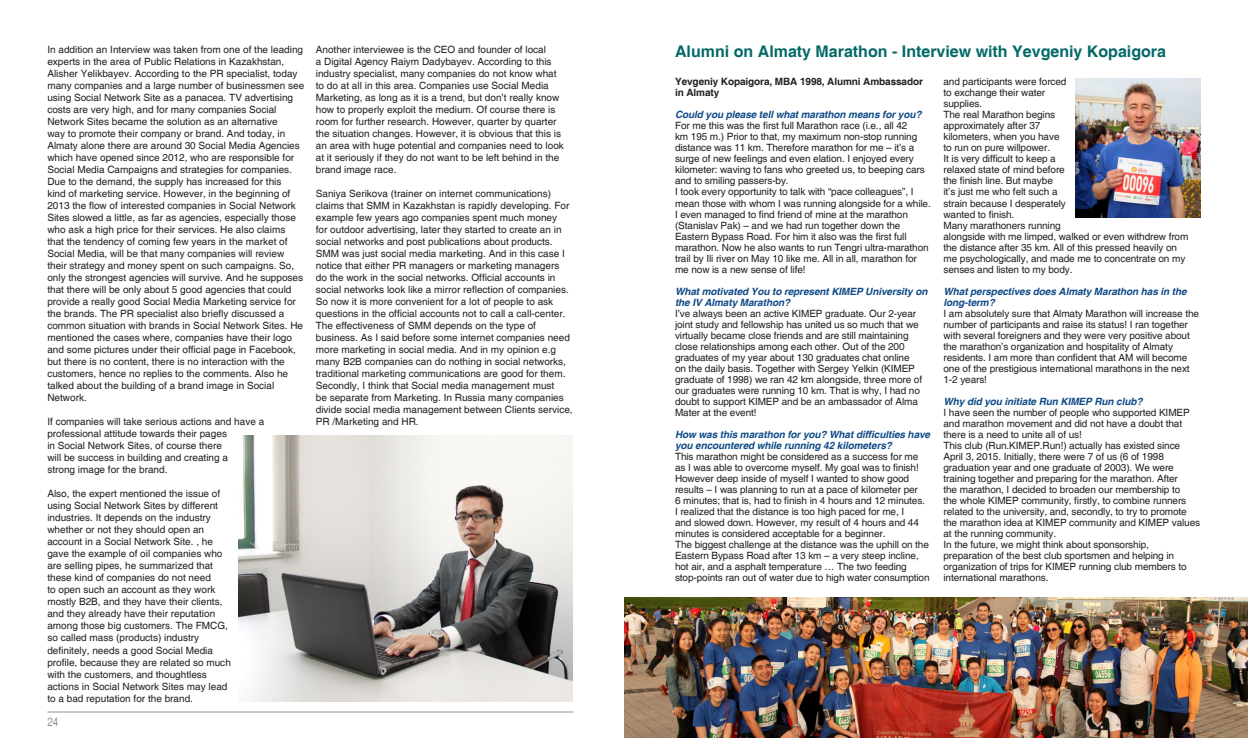
<style>
.page{position:relative;width:1248px;height:738px;background:#fff}
.page>*{position:absolute;margin:0;border:0;box-sizing:border-box;transform-origin:0 0}
.t1{font:700 16px "Helvetica";color:#046966}
.t2{font:condensed 12px "Helvetica";color:#939598}
.t3{font:10px/12px "Helvetica";color:#231f20}
.t4{font:italic 700 10px/11px "Helvetica";letter-spacing:-.01em;color:#0f4a87}
.t5{font:700 10px/11px "Helvetica";letter-spacing:-.01em;color:#231f20}
</style>
<div class="page">
<hr style="left:47px;top:711px;width:526px;height:1px;background:#939598">
<img style="left:238px;top:435px;width:335px;height:266px">
<img style="left:1075px;top:78px;width:125px;height:139px">
<img style="left:624px;top:597px;width:623px;height:140px">
<p class="t3" style="left:47px;top:43px;width:258px">In addition an Interview was taken from one of the leading experts in the area of Public Relations in Kazakhstan, Alisher Yelikbayev. According to the PR specialist, today many companies and a large number of businessmen see using Social Network Site as a panacea. TV advertising costs are very high, and for many companies Social Network Sites became the solution as an alternative<br>way to promote their company or brand. And today, in Almaty alone there are around 30 Social Media Agencies which have opened since 2012, who are responsible for Social Media Campaigns and strategies for companies.<br>Due to the demand, the supply has increased for this<br>kind of marketing service. However, in the beginning of 2013 the flow of interested companies in Social Network Sites slowed a little, as far as agencies, especially those who ask a high price for their services. He also claims that the tendency of coming few years in the market of Social Media, will be that many companies will review their strategy and money spent on such campaigns. So, only the strongest agencies will survive. And he supposes that there will be only about 5 good agencies that could provide a really good Social Media Marketing service for the brands. The PR specialist also briefly discussed a common situation with brands in Social Network Sites. He mentioned the cases where, companies have their logo and some pictures under their official page in Facebook, but there is no content, there is no interaction with the customers, hence no replies to the comments. Also he talked about the building of a brand image in Social Network.</p>
<p class="t3" style="left:47px;top:415px;width:218px">If companies will take serious actions and have a professional attitude towards their pages<br>in Social Network Sites, of course there<br>will be success in building and creating a<br>strong image for the brand.</p>
<p class="t3" style="left:47px;top:487px;width:185px">Also, the expert mentioned the issue of using Social Network Sites by different industries. It depends on the industry whether or not they should open an account in a Social Network Site. , he gave the example of oil companies who are selling pipes, he summarized that these kind of companies do not need<br>to open such an account as they work mostly B2B, and they have their clients, and they already have their reputation among those big customers. The FMCG, so called mass (products) industry definitely, needs a good Social Media profile, because they are related so much with the customers, and thoughtless actions in Social Network Sites may lead to a bad reputation for the brand.</p>
<p class="t2" style="left:47px;top:714px;width:12px">24</p>
<p class="t3" style="left:316px;top:43px;width:249px">Another interviewee is the CEO and founder of local<br>a Digital Agency Raiym Dadybayev. According to this industry specialist, many companies do not know what to do at all in this area. Companies use Social Media Marketing, as long as it is a trend, but don’t really know how to properly exploit the medium. Of course there is room for further research. However, quarter by quarter the situation changes. However, it is obvious that this is an area with huge potential and companies need to look at it seriously if they do not want to be left behind in the brand image race.</p>
<p class="t3" style="left:316px;top:187px;width:258px">Saniya Serikova (trainer on internet communications) claims that SMM in Kazakhstan is rapidly developing. For example few years ago companies spent much money<br>for outdoor advertising, later they started to create an in social networks and post publications about products.<br>SMM was just social media marketing. And in this case I notice that either PR managers or marketing managers do the work in the social networks. Official accounts in social networks look like a mirror reflection of companies.<br>So now it is more convenient for a lot of people to ask questions in the official accounts not to call a call-center.<br>The effectiveness of SMM depends on the type of business. As I said before some internet companies need more marketing in social media. And in my opinion e.g many B2B companies can do nothing in social networks, traditional marketing communications are good for them.<br>Secondly, I think that Social media management must<br>be separate from Marketing. In Russia many companies divide social media management between Clients service, PR /Marketing and HR.</p>
<h1 class="t1" style="left:675px;top:42px;width:492px">Alumni on Almaty Marathon - Interview with Yevgeniy Kopaigora</h1>
<p class="t5" style="left:675px;top:77px;width:249px">Yevgeniy Kopaigora, MBA 1998, Alumni Ambassador in Almaty</p>
<p class="t4" style="left:675px;top:110px;width:248px">Could you please tell what marathon means for you?</p>
<p class="t3" style="left:675px;top:121px;width:257px;line-height:11px">For me this was the first full Marathon race (i.e., all 42<br>km 195 m.) Prior to that, my maximum non-stop running distance was 11 km. Therefore marathon for me – it’s a surge of new feelings and even elation. I enjoyed every kilometer: waving to fans who greeted us, to beeping cars and to smiling passers-by.<br>I took every opportunity to talk with “pace colleagues”, I mean those with whom I was running alongside for a while.<br>I even managed to find friend of mine at the marathon (Stanislav Pak) – and we had run together down the Eastern Bypass Road. For him it also was the first full marathon. Now he also wants to run Tengri ultra-marathon trail by Ili river on May 10 like me. All in all, marathon for me now is a new sense of life!</p>
<p class="t4" style="left:675px;top:286px;width:254px">What motivated You to represent KIMEP University on the IV Almaty Marathon?</p>
<p class="t3" style="left:675px;top:308px;width:248px;line-height:11px">I’ve always been an active KIMEP graduate. Our 2-year joint study and fellowship has united us so much that we virtually became close friends and are still maintaining close relationships among each other. Out of the 200 graduates of my year about 130 graduates chat online on the daily basis. Together with Sergey Yelkin (KIMEP graduate of 1998) we ran 42 km alongside, three more of our graduates were running 10 km. That is why, I had no doubt to support KIMEP and be an ambassador of Alma Mater at the event!</p>
<p class="t4" style="left:675px;top:429px;width:256px">How was this marathon for you? What difficulties have you encountered while running 42 kilometers?</p>
<p class="t3" style="left:675px;top:451px;width:256px;line-height:11px">This marathon might be considered as a success for me as I was able to overcome myself. My goal was to finish!<br>However deep inside of myself I wanted to show good results – I was planning to run at a pace of kilometer per<br>6 minutes; that is, had to finish in 4 hours and 12 minutes.<br>I realized that the distance is too high paced for me, I<br>and slowed down. However, my result of 4 hours and 44 minutes is considered acceptable for a beginner.<br>The biggest challenge at the distance was the uphill on the Eastern Bypass Road after 13 km – a very steep incline, hot air, and a asphalt temperature … The two feeding stop-points ran out of water due to high water consumption</p>
<p class="t3" style="left:943px;top:77px;width:246px;line-height:11px">and participants were forced<br>to exchange their water<br>supplies.<br>The real Marathon begins<br>approximately after 37<br>kilometers, when you have<br>to run on pure willpower.<br>It is very difficult to keep a<br>relaxed state of mind before<br>the finish line. But maybe<br>it’s just me who felt such a<br>strain because I desperately<br>wanted to finish.<br>Many marathoners running<br>alongside with me limped, walked or even withdrew from the distance after 35 km. All of this pressed heavily on me psychologically, and made me to concentrate on my senses and listen to my body.</p>
<p class="t4" style="left:943px;top:286px;width:245px">What perspectives does Almaty Marathon has in the long-term?</p>
<p class="t3" style="left:943px;top:308px;width:257px;line-height:11px">I am absolutely sure that Almaty Marathon will increase the number of participants and raise its status! I ran together with several foreigners and they were very positive about the marathon’s organization and hospitality of Almaty residents. I am more than confident that AM will become one of the prestigious international marathons in the next 1-2 years!</p>
<p class="t4" style="left:943px;top:396px;width:200px">Why did you initiate Run KIMEP Run club?</p>
<p class="t3" style="left:943px;top:407px;width:258px;line-height:11px">I have seen the number of people who supported KIMEP and marathon movement and did not have a doubt that there is a need to unite all of us!<br>This club (Run.KIMEP.Run!) actually has existed since April 3, 2015. Initially, there were 7 of us (6 of 1998 graduation year and one graduate of 2003). We were training together and preparing for the marathon. After<br>the marathon, I decided to broaden our membership to<br>the whole KIMEP community, firstly, to combine runners related to the university, and, secondly, to try to promote the marathon idea at KIMEP community and KIMEP values at the running community.<br>In the future, we might think about sponsorship, preparation of the best club sportsmen and helping in organization of trips for KIMEP running club members to international marathons.</p>
</div>
